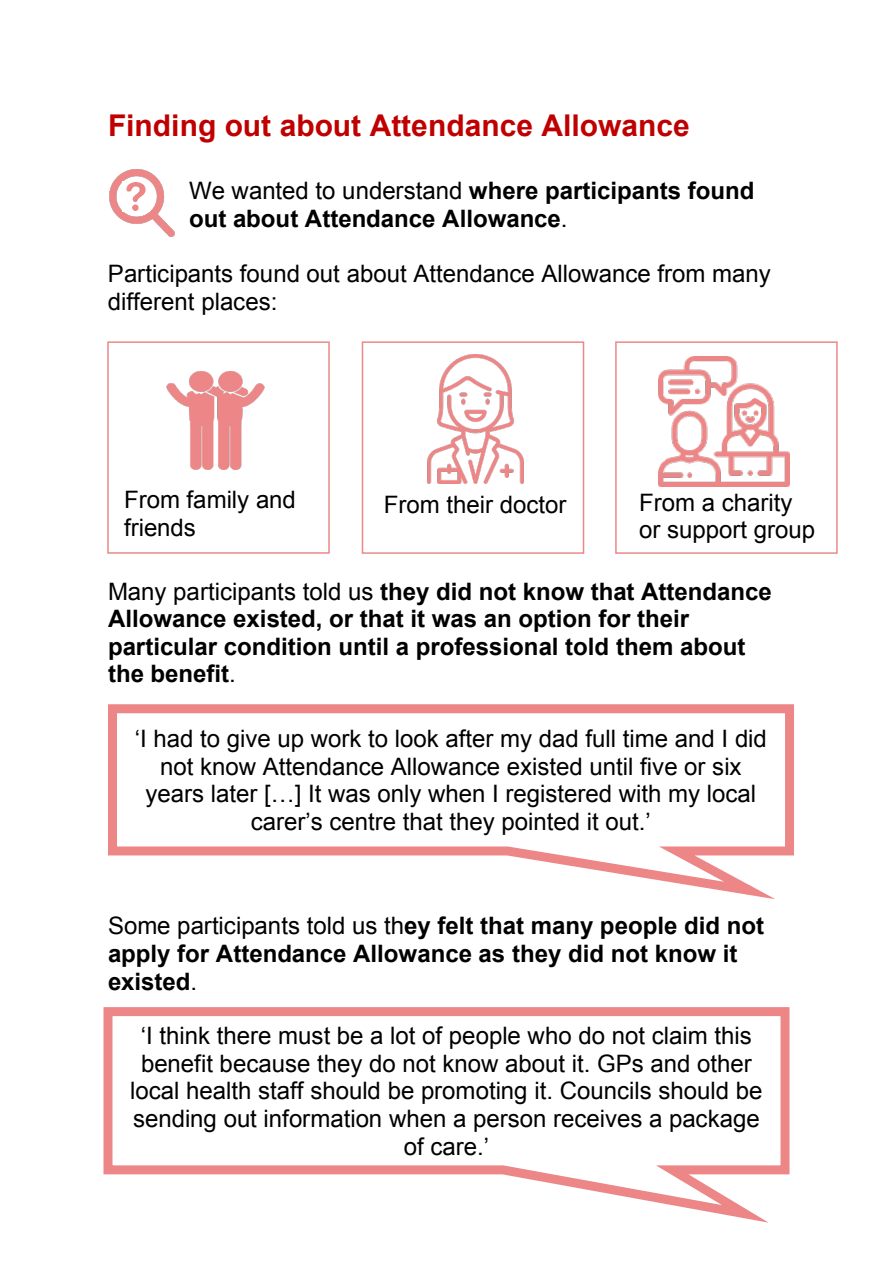
<style>
.page{position:relative;width:893px;height:1263px;background:#fff}
.page>*{position:absolute;margin:0;border:0;box-sizing:border-box;transform-origin:0 0}
.t1{font:700 30px "Arial";color:#c00000}
.t2{font:24px/27.6px "Arial";color:#000}
.t3{font:700 24px/27.6px "Arial";color:#000}
.s1{font-weight:400}
</style>
<div class="page">
<img style="left:109px;top:169px;width:66px;height:68px">
<img style="left:122px;top:181px;width:28px;height:31px">
<div style="left:107px;top:341px;width:223px;height:213px;border:2px solid #eb8989"></div>
<img style="left:327px;top:486px;width:2px;height:59px">
<div style="left:362px;top:341px;width:222px;height:213px;border:2px solid #eb8989"></div>
<div style="left:615px;top:341px;width:223px;height:213px;border:2px solid #eb8989"></div>
<img style="left:166px;top:371px;width:99px;height:98px">
<img style="left:427px;top:355px;width:97px;height:128px">
<img style="left:659px;top:356px;width:130px;height:130px">
<svg style="left:108px;top:704px;width:686px;height:195px"></svg>
<svg style="left:103px;top:1007px;width:687px;height:216px"></svg>
<p class="t1" style="left:108px;top:106px;width:583px">Finding out about Attendance Allowance</p>
<p class="t3" style="left:189px;top:178px;width:567px"><span class="s1">We wanted to understand</span> where participants found out about Attendance Allowance<span class="s1">.</span></p>
<p class="t2" style="left:108px;top:260px;width:664px">Participants found out about Attendance Allowance from many different places:</p>
<p class="t2" style="left:124px;top:486px;width:173px">From family and friends</p>
<p class="t2" style="left:384px;top:491px;width:184px">From their doctor</p>
<p class="t2" style="left:639px;top:489px;width:178px">From a charity or support group</p>
<p class="t3" style="left:108px;top:578px;width:665px"><span class="s1">Many participants told us</span> they did not know that Attendance Allowance existed, or that it was an option for their particular condition until a professional told them about the benefit<span class="s1">.</span></p>
<p class="t2" style="left:135px;top:725px;width:634px;text-align:center">‘I had to give up work to look after my dad full time and I did not know Attendance Allowance existed until five or six years later […] It was only when I registered with my local carer’s centre that they pointed it out.’</p>
<p class="t3" style="left:108px;top:913px;width:658px"><span class="s1">Some participants told us th</span>ey felt that many people did not apply for Attendance Allowance as they did not know it existed<span class="s1">.</span></p>
<p class="t2" style="left:130px;top:1022px;width:634px;text-align:center">‘I think there must be a lot of people who do not claim this benefit because they do not know about it. GPs and other local health staff should be promoting it. Councils should be sending out information when a person receives a package of care.’</p>
</div>
